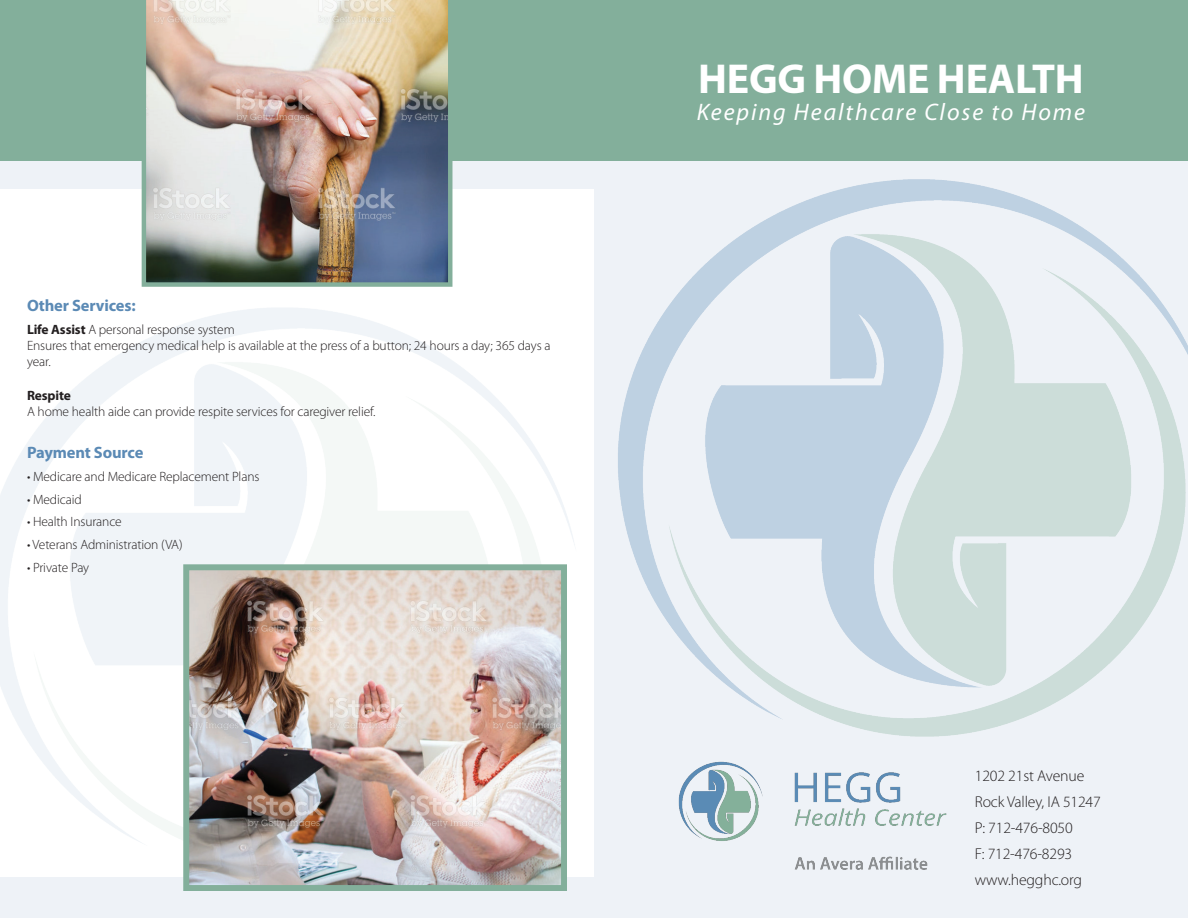
<style>
.page{position:relative;width:1188px;height:918px;background:#fff}
.page>*{position:absolute;margin:0;border:0;box-sizing:border-box;transform-origin:0 0}
.t1{font:700 42px "Myriad Pro";letter-spacing:-.005em;color:#fff}
.t2{font:italic 24px "Myriad Pro";letter-spacing:.08em;color:#fff}
.t3{font:700 16.5px "Myriad Pro";letter-spacing:-.01em;color:#5b8ab5}
.t4{font:300 15.75px/26px "Myriad Pro";letter-spacing:-.01em;color:#231f20}
.t5{font:300 13.5px/16.2px "Myriad Pro";letter-spacing:-.01em;color:#231f20}
.t6{font:700 13.5px "Myriad Pro";letter-spacing:-.01em;color:#231f20}
.s1{font-weight:700}
</style>
<div class="page">
<div style="left:0;top:44px;width:594px;height:145px;background:#eef2f7"></div>
<div style="left:594px;top:0;width:594px;height:918px;background:#eef2f7"></div>
<img style="left:678px;top:763px;width:269px;height:107px">
<div style="left:0;top:0;width:1188px;height:161px;background:#83af9b"></div>
<img style="left:618px;top:179px;width:570px;height:584px">
<div style="left:0;top:877px;width:594px;height:41px;background:#eef2f7"></div>
<img style="left:142px;top:0;width:310px;height:287px">
<img style="left:190px;top:571px;width:370px;height:313px">
<div style="left:183px;top:564px;width:384px;height:327px;border:6px solid #83af9b"></div>
<p class="t3" style="left:27px;top:296px;width:110px">Other Services:</p>
<p class="t5" style="left:27px;top:321px;width:525px"><span class="s1">Life Assist</span> A personal response system<br>Ensures that emergency medical help is available at the press of a button; 24 hours a day; 365 days a year.</p>
<p class="t6" style="left:27px;top:388px;width:45px">Respite</p>
<p class="t5" style="left:27px;top:403px;width:350px">A home health aide can provide respite services for caregiver relief.</p>
<p class="t3" style="left:27px;top:443px;width:118px">Payment Source</p>
<p class="t5" style="left:27px;top:469px;width:234px">• Medicare and Medicare Replacement Plans</p>
<p class="t5" style="left:27px;top:491px;width:56px">• Medicaid</p>
<p class="t5" style="left:27px;top:514px;width:96px">• Health Insurance</p>
<p class="t5" style="left:27px;top:537px;width:157px">• Veterans Administration (VA)</p>
<p class="t5" style="left:27px;top:559px;width:64px">• Private Pay</p>
<h1 class="t1" style="left:698px;top:56px;width:387px">HEGG HOME HEALTH</h1>
<h2 class="t2" style="left:697px;top:99px;width:390px">Keeping Healthcare Close to Home</h2>
<p class="t4" style="left:975px;top:763px;width:127px">1202 21st Avenue<br>Rock Valley, IA 51247<br>P: 712-476-8050<br>F: 712-476-8293 www.hegghc.org</p>
</div>
